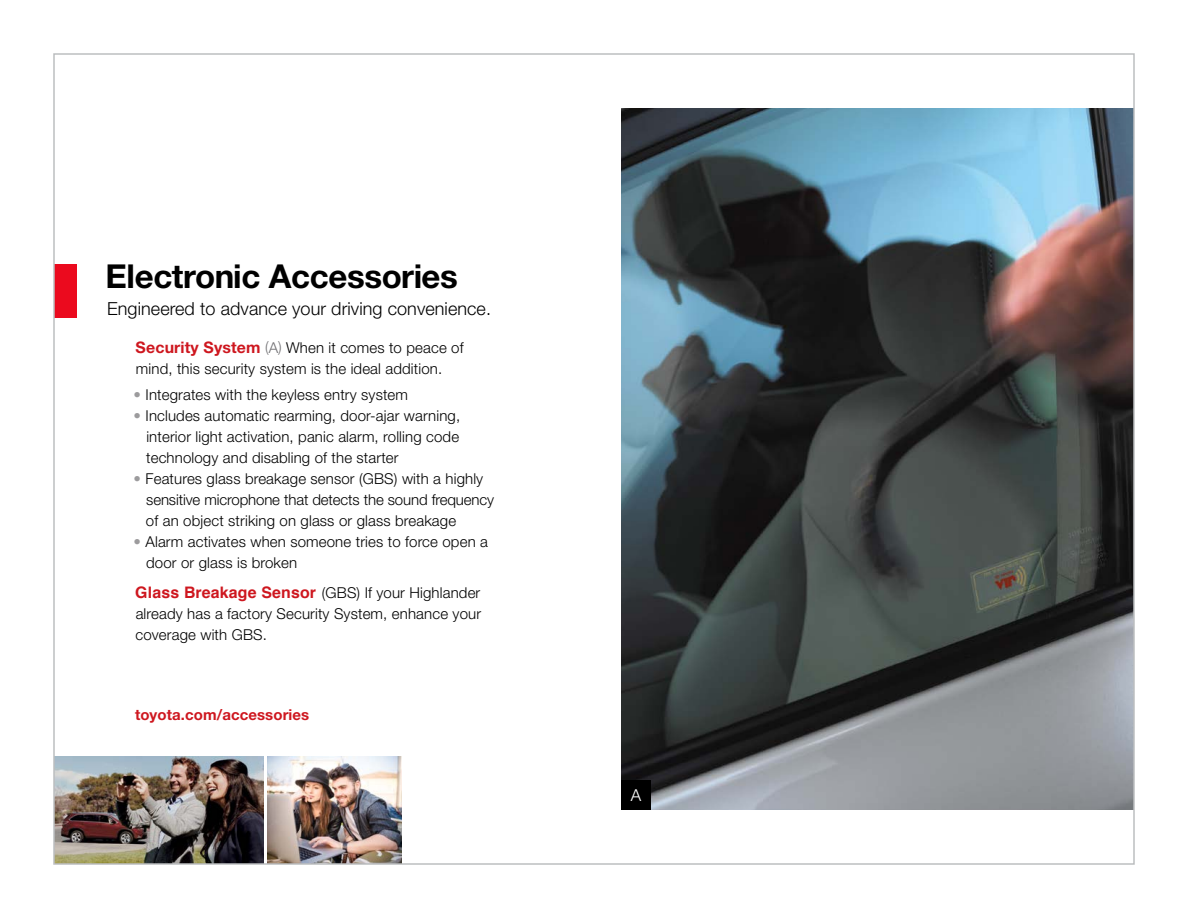
<style>
.page{position:relative;width:1188px;height:918px;background:#fff}
.page>*{position:absolute;margin:0;border:0;box-sizing:border-box;transform-origin:0 0}
.t1{font:700 33px "Helvetica Neue LT Std";letter-spacing:-.01em;color:#000}
.t2{font:300 18px "Helvetica Neue LT Std";letter-spacing:.005em;color:#000}
.t3{font:300 16.5px "Helvetica Neue LT Std";color:#fff}
.t4{font:300 15px/21px "Helvetica Neue LT Std";letter-spacing:.01em;color:#000}
.t5{font:700 15px "Helvetica Neue LT Std";letter-spacing:.005em;color:#ce171f}
.s1{font-weight:700;font-size:15.9px;color:#ce171f}
.s2{color:#717073}
.s3{color:#9c9b9d}
.s4{font-family:"Helvetica";font-weight:700;font-size:15.9px;color:#ce171f}
</style>
<div class="page">
<img style="left:267px;top:756px;width:135px;height:106px">
<img style="left:56px;top:756px;width:208px;height:106px">
<img style="left:621px;top:108px;width:511px;height:702px">
<div style="left:621px;top:780px;width:30px;height:30px;background:#000"></div>
<div style="left:54px;top:264px;width:22px;height:54px;background:#eb0a1e"></div>
<h1 class="t1" style="left:106px;top:255px;width:354px">Electronic Accessories</h1>
<p class="t2" style="left:107px;top:297px;width:385px">Engineered to advance your driving convenience.</p>
<p class="t4" style="left:136px;top:337px;width:330px"><span class="s1">Security System</span> <span class="s2">(A)</span> When it comes to peace of mind, this security system is the ideal addition.</p>
<p class="t4" style="left:134px;top:384px;width:276px"><span class="s3">•</span> Integrates with the keyless entry system</p>
<p class="t4" style="left:146px;top:405px;width:316px;text-align:justify;text-indent:-13px"><span class="s3">•</span> Includes automatic rearming, door-ajar warning, interior light activation, panic alarm, rolling code technology and disabling of the starter</p>
<p class="t4" style="left:146px;top:468px;width:350px;text-indent:-12px"><span class="s3">•</span> Features glass breakage sensor (GBS) with a highly sensitive microphone that detects the sound frequency of an object striking on glass or glass breakage</p>
<p class="t4" style="left:146px;top:531px;width:343px;text-indent:-13px"><span class="s3">•</span> Alarm activates when someone tries to force open a door or glass is broken</p>
<p class="t4" style="left:135px;top:582px;width:347px;text-align:justify"><span class="s4">Glass Breakage Sensor</span> (GBS) If your Highlander already has a factory Security System, enhance your coverage with GBS.</p>
<p class="t5" style="left:135px;top:705px;width:176px">toyota.com/accessories</p>
<p class="t3" style="left:631px;top:785px;width:12px">A</p>
</div>
